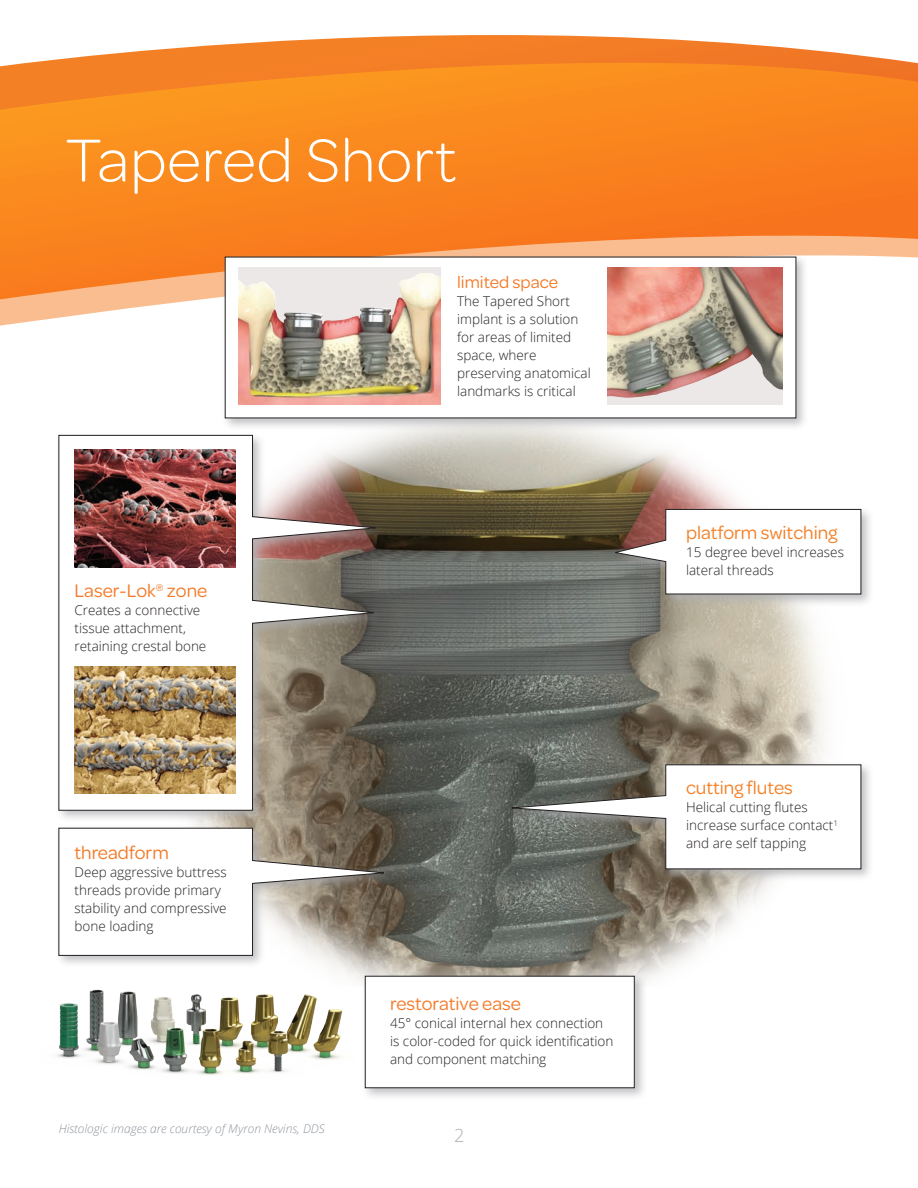
<style>
.page{position:relative;width:918px;height:1188px;background:#fff}
.page>*{position:absolute;margin:0;border:0;box-sizing:border-box;transform-origin:0 0}
.t1{font:300 64.5px "Omnes";letter-spacing:.01em;color:#fff}
.Pa0{font:19.5px "Omnes";color:#f47b2a}
.t2{font:19.5px "Omnes";color:#f48026}
.Pa0-2{font:18px "Omnes";color:#f47b2a}
.t3{font:300 18px "Open Sans";color:#aeafb3}
.Pa0-3{font:300 13.5px/18px "Open Sans";color:#231f20}
.catalog_part_descrip{font:italic 300 12px "Open Sans";color:#8f959d}
</style>
<div class="page">
<svg style="left:44px;top:35px;width:859px;height:26px"></svg>
<svg style="left:0;top:61px;width:918px;height:265px;background:#f98e32"></svg>
<img style="left:195px;top:431px;width:630px;height:549px">
<img style="left:56px;top:989px;width:287px;height:86px">
<div style="left:613px;top:506px;width:261px;height:101px;background:#aeafb3;opacity:.75"></div>
<svg style="left:614px;top:509px;width:247px;height:85px"></svg>
<div style="left:222px;top:253px;width:587px;height:178px;background:#aeafb3;opacity:.75"></div>
<div style="left:225px;top:257px;width:571px;height:161px;background:#fff"></div>
<div style="left:238px;top:267px;width:202px;height:138px;background:#ebe8e7"></div>
<img style="left:238px;top:273px;width:202px;height:132px">
<img style="left:607px;top:267px;width:176px;height:138px">
<div style="left:510px;top:761px;width:364px;height:121px;background:#aeafb3;opacity:.75"></div>
<svg style="left:507px;top:764px;width:354px;height:105px"></svg>
<div style="left:362px;top:973px;width:285px;height:128px;background:#aeafb3;opacity:.75"></div>
<div style="left:365px;top:976px;width:269px;height:112px;background:#fff"></div>
<div style="left:55px;top:432px;width:332px;height:391px;background:#aeafb3;opacity:.75"></div>
<svg style="left:58px;top:435px;width:322px;height:376px"></svg>
<img style="left:75px;top:667px;width:160px;height:127px">
<img style="left:75px;top:449px;width:160px;height:118px">
<div style="left:55px;top:825px;width:340px;height:144px;background:#aeafb3;opacity:.75"></div>
<svg style="left:58px;top:828px;width:330px;height:128px"></svg>
<p class="t1" style="left:65px;top:117px;width:393px">Tapered Short</p>
<p class="Pa0" style="left:75px;top:578px;width:134px">Laser-Lok<sup>®</sup> zone</p>
<p class="Pa0-3" style="left:75px;top:601px;width:133px">Creates a connective tissue attachment, retaining crestal bone</p>
<p class="Pa0-2" style="left:457px;top:270px;width:103px">limited space</p>
<p class="Pa0-3" style="left:457px;top:292px;width:135px">The Tapered Short implant is a solution for areas of limited space, where preserving anatomical landmarks is critical</p>
<p class="Pa0" style="left:75px;top:840px;width:96px">threadform</p>
<p class="Pa0-3" style="left:75px;top:863px;width:154px">Deep aggressive buttress threads provide primary stability and compressive bone loading</p>
<p class="catalog_part_descrip" style="left:59px;top:1121px;width:268px">Histologic images are courtesy of Myron Nevins, DDS</p>
<p class="Pa0" style="left:390px;top:991px;width:133px">restorative ease</p>
<p class="Pa0-3" style="left:390px;top:1014px;width:215px">45° conical internal hex connection</p>
<p class="Pa0-3" style="left:390px;top:1032px;width:225px">is color-coded for quick identification and component matching</p>
<h3 class="t3" style="left:454px;top:1123px;width:12px">2</h3>
<p class="t2" style="left:686px;top:520px;width:153px">platform switching</p>
<p class="Pa0-3" style="left:686px;top:543px;width:159px">15 degree bevel increases lateral threads</p>
<p class="t2" style="left:686px;top:775px;width:108px">cutting flutes</p>
<p class="Pa0-3" style="left:686px;top:798px;width:153px">Helical cutting flutes increase surface contact<sup>1 </sup>and are self tapping</p>
</div>
